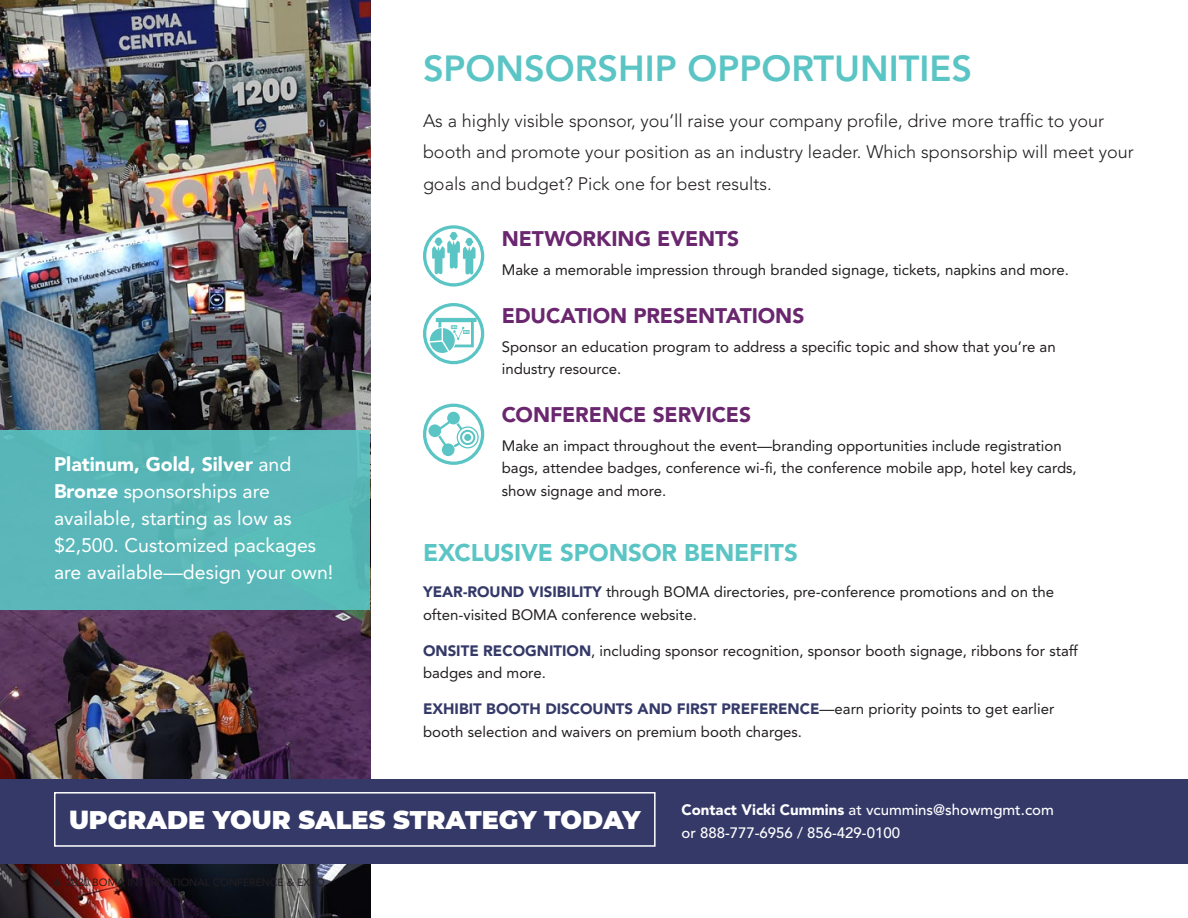
<style>
.page{position:relative;width:1188px;height:918px;background:#fff}
.page>*{position:absolute;margin:0;border:0;box-sizing:border-box;transform-origin:0 0}
.Headline{font:800 36px "Avenir";color:#5ac5c4}
.Body_Copy{font:900 25.5px "Montserrat";color:#fff}
.Subhead{font:900 24px "Avenir";letter-spacing:-.005em;color:#5ac5c4}
.Subhead_1{font:900 21px "Avenir";letter-spacing:-.005em;color:#6a266e}
.Body_Copy-2{font:19.5px/27px "Avenir";color:#fff}
.Intro_Copy{font:300 18px/31.5px "Avenir";color:#231f20}
.Body_Copy-3{font:15px/22.5px "Avenir";color:#231f20}
.Body_Copy-4{font:500 15px/22.5px "Avenir";color:#fff}
.s1{font-weight:900}
.s2{font-weight:900;color:#343968}
</style>
<div class="page">
<img style="left:0;top:0;width:370px;height:918px">
<svg style="left:423px;top:225px;width:61px;height:62px"></svg>
<svg style="left:423px;top:303px;width:61px;height:61px"></svg>
<svg style="left:423px;top:404px;width:61px;height:61px"></svg>
<div style="left:0;top:779px;width:1188px;height:85px;background:#343968"></div>
<div style="left:54px;top:792px;width:602px;height:55px;border:2px solid #fff"></div>
<div style="left:0;top:430px;width:370px;height:179px;background:#5ab7b9"></div>
<p class="Body_Copy-2" style="left:54px;top:451px;width:281px"><span class="s1">Platinum, Gold, Silver</span> and<br><span class="s1">Bronze</span> sponsorships are available, starting as low as $2,500. Customized packages are available—design your own!</p>
<p class="Headline" style="left:423px;top:47px;width:551px">SPONSORSHIP OPPORTUNITIES</p>
<p class="Intro_Copy" style="left:423px;top:105px;width:712px">As a highly visible sponsor, you’ll raise your company profile, drive more traffic to your booth and promote your position as an industry leader. Which sponsorship will meet your goals and budget? Pick one for best results.</p>
<p class="Subhead_1" style="left:502px;top:226px;width:239px">NETWORKING EVENTS</p>
<p class="Body_Copy-3" style="left:502px;top:259px;width:569px">Make a memorable impression through branded signage, tickets, napkins and more.</p>
<p class="Subhead_1" style="left:502px;top:303px;width:304px">EDUCATION PRESENTATIONS</p>
<p class="Body_Copy-3" style="left:502px;top:335px;width:556px">Sponsor an education program to address a specific topic and show that you’re an industry resource.</p>
<p class="Subhead_1" style="left:502px;top:402px;width:251px">CONFERENCE SERVICES</p>
<p class="Body_Copy-3" style="left:502px;top:434px;width:577px">Make an impact throughout the event—branding opportunities include registration bags, attendee badges, conference wi-fi, the conference mobile app, hotel key cards, show signage and more.</p>
<p class="Subhead" style="left:423px;top:539px;width:376px">EXCLUSIVE SPONSOR BENEFITS</p>
<p class="Body_Copy-3" style="left:423px;top:581px;width:633px"><span class="s2">YEAR-ROUND VISIBILITY</span> through BOMA directories, pre-conference promotions and on the often-visited BOMA conference website.</p>
<p class="Body_Copy-3" style="left:423px;top:640px;width:656px"><span class="s2">ONSITE RECOGNITION</span>, including sponsor recognition, sponsor booth signage, ribbons for staff badges and more.</p>
<p class="Body_Copy-3" style="left:423px;top:698px;width:633px"><span class="s2">EXHIBIT BOOTH DISCOUNTS AND FIRST PREFERENCE</span>—earn priority points to get earlier booth selection and waivers on premium booth charges.</p>
<p class="Body_Copy" style="left:69px;top:801px;width:573px">UPGRADE YOUR SALES STRATEGY TODAY</p>
<p class="Body_Copy-4" style="left:681px;top:799px;width:374px"><span class="s1">Contact Vicki Cummins</span> at vcummins@showmgmt.com or 888-777-6956 / 856-429-0100</p>
</div>
